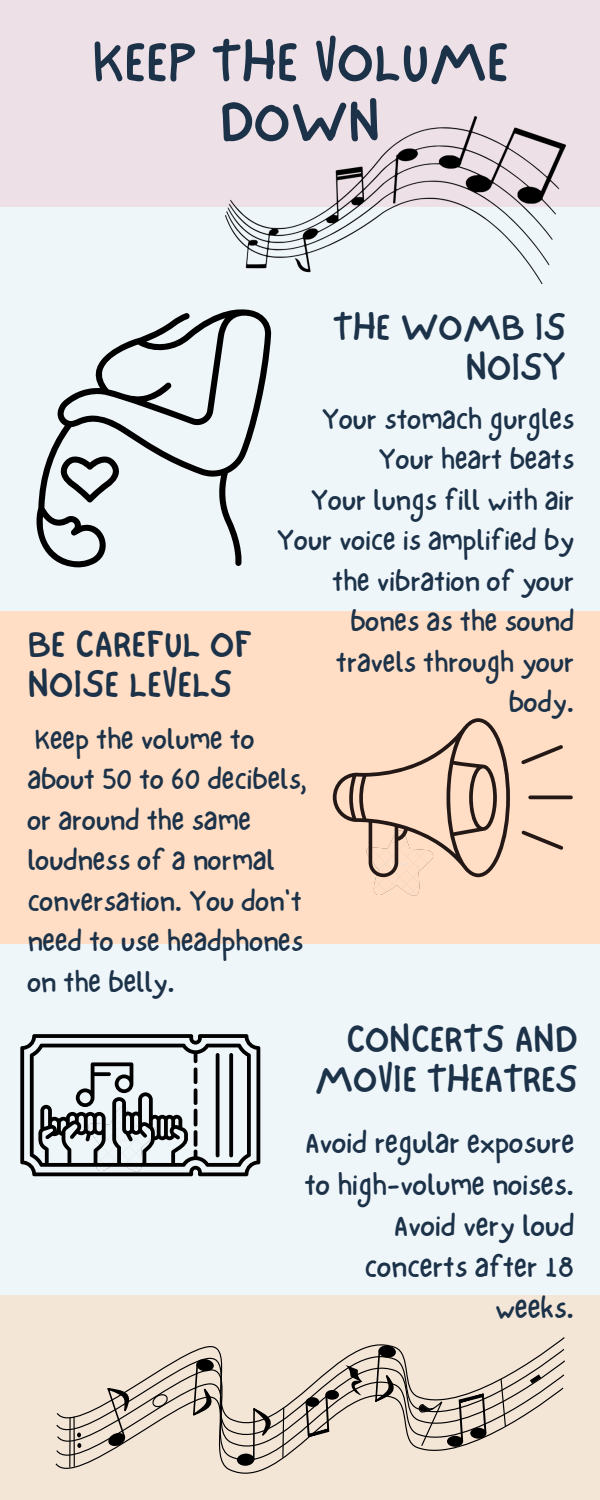
<style>
.page{position:relative;width:600px;height:1500px;background:#eff6fa}
.page>*{position:absolute;margin:0;border:0;box-sizing:border-box;transform-origin:0 0}
.t1{font:60px/60px "NF One Little Font Regular";color:#1c3249;text-align:center}
.t2{font:39.8px/39.8px "NF One Little Font Regular";color:#1c3249;text-align:right}
.t3{font:30px/41.2px "NF One Little Font Regular";color:#1c3249;text-align:right}
.t4{font:29px/40.5px "NF One Little Font Regular";color:#1c3249;text-align:right}
</style>
<div class="page">
<div style="left:0;top:0;width:600px;height:207px;background:#ede0e7"></div>
<div style="left:0;top:612px;width:600px;height:383px;background:#ffdec5"></div>
<div style="left:0;top:1238px;width:600px;height:262px;background:#f4e6d7"></div>
<div style="left:0;top:944px;width:600px;height:350px;background:#eff6fa"></div>
<img style="left:373px;top:877px;width:47px;height:19px">
<img style="left:225px;top:117px;width:341px;height:166px">
<svg style="left:55px;top:1377px;width:509px;height:97px"></svg>
<div style="left:237px;top:1454px;width:18px;height:12px;background:#000;border-radius:50%"></div>
<svg style="left:179px;top:1358px;width:40px;height:60px"></svg>
<svg style="left:105px;top:1378px;width:66px;height:70px"></svg>
<hr style="left:69px;top:1417px;width:2px;height:50px;background:#000">
<hr style="left:73px;top:1417px;width:2px;height:50px;background:#000">
<svg style="left:77px;top:1433px;width:4px;height:4px"></svg>
<svg style="left:77px;top:1443px;width:4px;height:5px"></svg>
<svg style="left:249px;top:1345px;width:297px;height:117px"></svg>
<svg style="left:36px;top:309px;width:236px;height:258px"></svg>
<svg style="left:60px;top:453px;width:59px;height:49px"></svg>
<svg style="left:333px;top:718px;width:177px;height:159px"></svg>
<hr style="left:528px;top:796px;width:45px;height:3px;background:#231815;border-radius:2px">
<svg style="left:521px;top:745px;width:42px;height:19px"></svg>
<svg style="left:521px;top:830px;width:42px;height:20px"></svg>
<svg style="left:20px;top:1034px;width:240px;height:142px"></svg>
<h1 class="t1" style="left:92px;top:31px;width:418px">KEEP THE VOLUME<br>DOWN</h1>
<h2 class="t2" style="left:27px;top:623px;width:226px;text-align:left">BE CAREFUL OF<br>NOISE LEVELS</h2>
<h2 class="t2" style="left:333px;top:307px;width:235px">THE WOMB IS<br>NOISY</h2>
<p class="t4" style="left:277px;top:399px;width:299px">Your stomach gurgles<br>Your heart beats<br>Your lungs fill with air<br>Your voice is amplified by the vibration of your bones as the sound travels through your body.</p>
<p class="t4" style="left:27px;top:718px;width:281px;text-align:left">Keep the volume to about 50 to 60 decibels, or around the same loudness of a normal conversation. You don't need to use headphones on the belly.</p>
<h2 class="t2" style="left:315px;top:1018px;width:265px">CONCERTS AND<br>MOVIE THEATRES</h2>
<p class="t3" style="left:304px;top:1122px;width:271px">Avoid regular exposure to high-volume noises.<br>Avoid very loud concerts after 18 weeks.</p>
</div>
